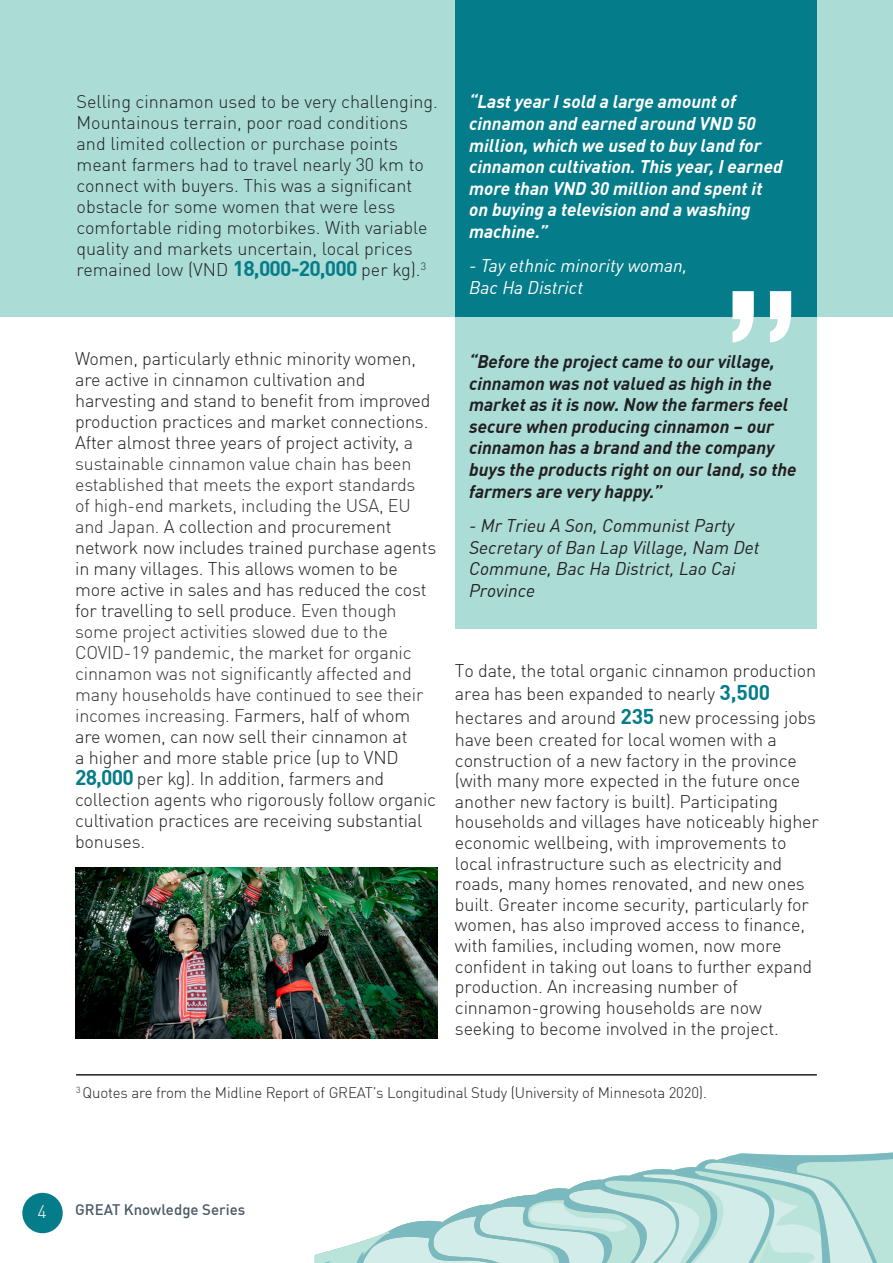
<style>
.page{position:relative;width:893px;height:1263px;background:#fff}
.page>*{position:absolute;margin:0;border:0;box-sizing:border-box;transform-origin:0 0}
.t1{font:300 18px/21px "GMVDIN Pro";letter-spacing:-.01em;color:#202124}
.t2{font:300 18px/20.5px "GMVDIN Pro";letter-spacing:-.01em;color:#231f20}
.t3{font:italic 700 18px/21.6px "GMVDIN Pro";color:#231f20}
.t4{font:italic 700 18px/21.6px "GMVDIN Pro";color:#fff}
.t5{font:italic 18px/21.6px "GMVDIN Pro";color:#231f20}
.t6{font:italic 18px/21.6px "GMVDIN Pro";color:#fff}
.t7{font:300 18px "GMVDIN Pro";color:#fff}
.t8{font:300 15px "GMVDIN Pro";letter-spacing:-.01em;color:#231f20}
.t9{font:500 15px "GMVDIN Pro";color:#4a5966}
.s1{font-weight:700;font-size:21px;color:#047c89}
.s2{color:#333}
.s3{color:#202124}
</style>
<div class="page">
<svg style="left:315px;top:1152px;width:578px;height:111px"></svg>
<div style="left:0;top:0;width:893px;height:317px;background:#abdcd6"></div>
<div style="left:455px;top:317px;width:361px;height:312px;background:#abdcd6"></div>
<div style="left:455px;top:0;width:361px;height:317px;background:#047c89"></div>
<img style="left:75px;top:868px;width:363px;height:170px">
<svg style="left:732px;top:291px;width:22px;height:51px"></svg>
<svg style="left:770px;top:291px;width:21px;height:51px"></svg>
<hr style="left:76px;top:1074px;width:741px;height:1px;background:#231f20">
<div style="left:22px;top:1193px;width:41px;height:40px;background:#047c89;border-radius:50%"></div>
<p class="t1" style="left:77px;top:93px;width:363px">Selling cinnamon used to be very challenging.<br>Mountainous terrain, poor road conditions and limited collection or purchase points meant farmers had to travel nearly 30 km to connect with buyers. This was a significant obstacle for some women that were less comfortable riding motorbikes. With variable quality and markets uncertain, local prices remained low (VND <span class="s1">18,000-20,000</span> per kg).<sup>3</sup></p>
<p class="t4" style="left:469px;top:92px;width:315px">“Last year I sold a large amount of cinnamon and earned around VND 50 million, which we used to buy land for cinnamon cultivation. This year, I earned more than VND 30 million and spent it on buying a television and a washing machine.”</p>
<p class="t6" style="left:469px;top:256px;width:220px">- Tay ethnic minority woman,<br>Bac Ha District</p>
<p class="t1" style="left:75px;top:349px;width:363px">Women, particularly ethnic minority women, are active in cinnamon cultivation and harvesting and stand to benefit from improved production practices and market connections.<br>After almost three years of project activity, <span class="s2">a sustainable cinnamon value chain has been established that meets the export standards<br>of high-end markets, including the USA, EU and Japan.</span> A collection and procurement network now includes trained purchase agents in many villages. This allows women to be more active in sales and has reduced the cost for travelling to sell produce. <span class="s2">Even though some project activities slowed due to the COVID-19 pandemic, the market for organic cinnamon was not significantly affected and many households have continued to see their incomes increasing. F</span>armers, half of whom are women, can now sell their cinnamon at<br>a higher and more stable price (up to VND <span class="s1">28,000</span> per kg). In addition, farmers and collection agents who rigorously follow organic cultivation practices are receiving substantial bonuses.</p>
<p class="t3" style="left:469px;top:352px;width:329px"><span class="s3">“Before the project came to our village, cinnamon was not valued as high in the market as it is now. Now the</span> farmers feel secure when producing cinnamon – our cinnamon has a brand and the company buys the products right on our land, so the farmers are very happy.”</p>
<p class="t5" style="left:469px;top:516px;width:292px">- Mr Trieu A Son, Communist Party<br>Secretary of Ban Lap Village, Nam Det<br>Commune, Bac Ha District, Lao Cai<br>Province</p>
<p class="t2" style="left:455px;top:660px;width:363px;line-height:23.5px">To date, the total organic cinnamon production area has been expanded to nearly <span class="s1">3,500 </span>hectares and around <span class="s1">235</span> new processing jobs</p>
<p class="t2" style="left:455px;top:730px;width:365px">have been created for local women with a construction of a new factory in the province (with many more expected in the future once another new factory is built). Participating households and villages have noticeably higher economic wellbeing, with improvements to local infrastructure such as electricity and roads, many homes renovated, and new ones built. Greater income security, particularly for women, has also improved access to finance, with families, including women, now more confident in taking out loans to further expand production. An increasing number of cinnamon-growing households are now seeking to become involved in the project.</p>
<p class="t8" style="left:76px;top:1086px;width:632px"><sup>3</sup> Quotes are from the Midline Report of GREAT’s Longitudinal Study (University of Minnesota 2020).</p>
<p class="t7" style="left:37px;top:1204px;width:11px">4</p>
<p class="t9" style="left:75px;top:1204px;width:172px">GREAT Knowledge Series</p>
</div>
